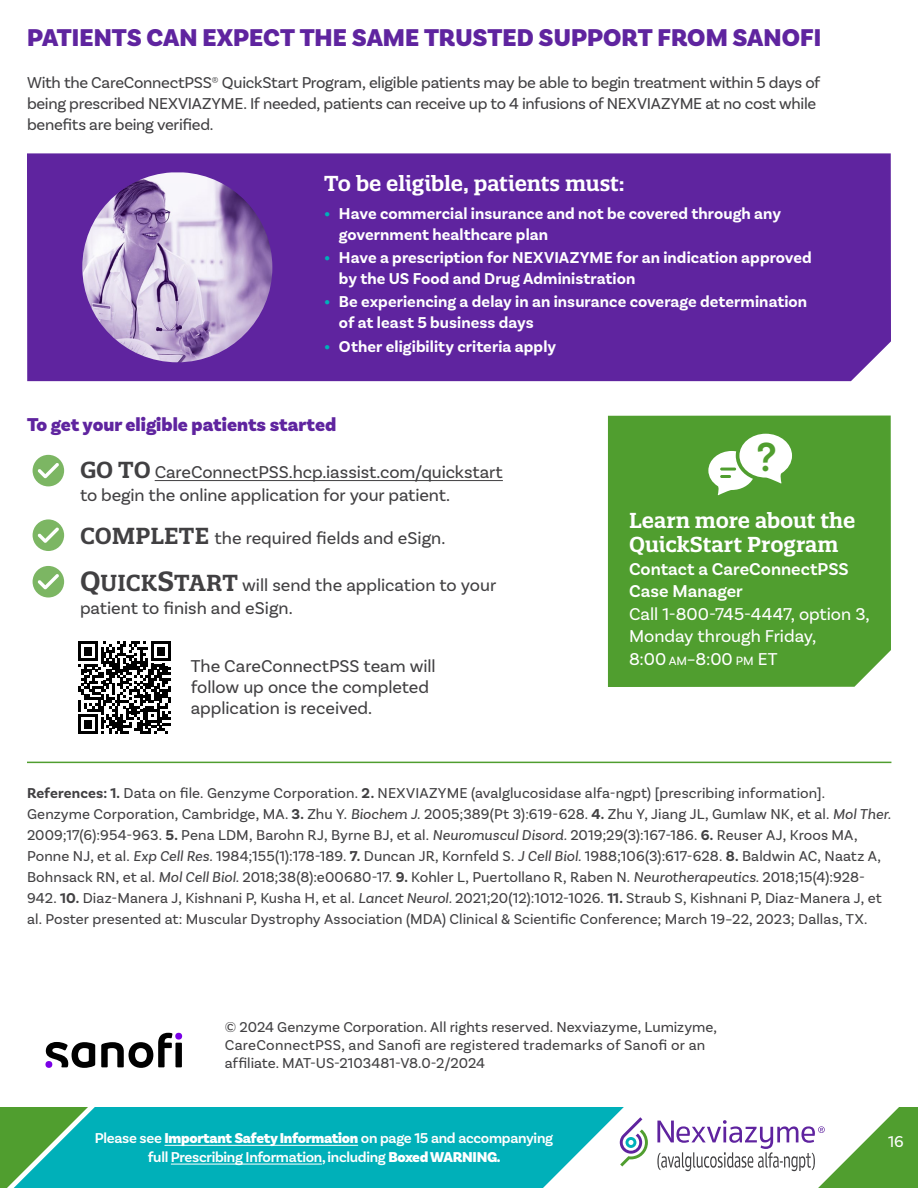
<style>
.page{position:relative;width:918px;height:1188px;background:#fff}
.page>*{position:absolute;margin:0;border:0;box-sizing:border-box;transform-origin:0 0}
.t1{font:600 41.4px "Basic Sans";color:#509e2f}
.t2{font:900 25.5px "Basic Sans";color:#5f249f}
.t3{font:600 21px/24px "Quatro Slab";letter-spacing:-.005em;color:#fff}
.t4{font:900 19.5px "Basic Sans";color:#5f249f}
.t5{font:18px/22.5px "Basic Sans";letter-spacing:-.005em;color:#414042}
.t6{font:18px/22.5px "Basic Sans";color:#fff}
.t7{font:600 18px/22.5px "Basic Sans";color:#fff}
.t8{font:700 16.5px/21px "Basic Sans";letter-spacing:.005em;color:#fff}
.t9{font:16.5px/21px "Basic Sans";letter-spacing:-.02em;color:#414042}
.t10{font:16.5px "Basic Sans";color:#fff}
.t11{font:15px/21px "Basic Sans";letter-spacing:.005em;color:#414042}
.t12{font:600 15px/18.8px "Basic Sans";letter-spacing:-.02em;color:#fff;text-align:center}
.s1{color:#00b0b9}
.s2{font-family:"Quatro Slab";font-weight:600;font-size:22.5px}
.s3{font-family:"Quatro Slab";font-weight:600;font-size:27px}
.s4{font-size:12.6px}
.s5{font-weight:700}
.s6{font-style:italic}
.s7{font-weight:900}
</style>
<div class="page">
<div style="left:88px;top:1107px;width:455px;height:81px;background:#00b0b9"></div>
<svg style="left:0;top:1107px;width:88px;height:81px;background:#3dac73"></svg>
<div style="left:27px;top:153px;width:864px;height:228px;background:#5f249f"></div>
<div style="left:608px;top:416px;width:283px;height:271px;background:#509e2f"></div>
<hr style="left:27px;top:762px;width:864px;height:1px;background:#509e2f">
<img style="left:82px;top:172px;width:190px;height:190px;border-radius:93px">
<svg style="left:708px;top:434px;width:84px;height:61px"></svg>
<div style="left:28px;top:451px;width:40px;height:40px;border:3px solid #fff;border-radius:50%"></div>
<div style="left:33px;top:455px;width:31px;height:31px;background:#7cb663;border-radius:50%"></div>
<svg style="left:38px;top:463px;width:21px;height:15px"></svg>
<div style="left:28px;top:515px;width:40px;height:40px;border:3px solid #fff;border-radius:50%"></div>
<div style="left:33px;top:519px;width:31px;height:32px;background:#7cb663;border-radius:50%"></div>
<svg style="left:38px;top:527px;width:21px;height:16px"></svg>
<div style="left:28px;top:562px;width:40px;height:40px;border:3px solid #fff;border-radius:50%"></div>
<div style="left:33px;top:566px;width:31px;height:32px;background:#7cb663;border-radius:50%"></div>
<svg style="left:38px;top:574px;width:21px;height:15px"></svg>
<hr style="left:165px;top:1145px;width:193px;height:1px;background:#fff">
<hr style="left:171px;top:1164px;width:151px;height:1px;background:#fff">
<hr style="left:155px;top:480px;width:348px;height:1px;background:#414042">
<svg style="left:543px;top:1107px;width:375px;height:81px"></svg>
<svg style="left:46px;top:1042px;width:49px;height:26px"></svg>
<div style="left:175px;top:1043px;width:7px;height:24px;background:#000"></div>
<svg style="left:101px;top:1033px;width:71px;height:35px"></svg>
<div style="left:45px;top:1061px;width:7px;height:7px;background:#7a00e6;border-radius:50%"></div>
<div style="left:175px;top:1033px;width:7px;height:7px;background:#7a00e6;border-radius:50%"></div>
<svg style="left:78px;top:641px;width:93px;height:93px"></svg>
<h2 class="t2" style="left:27px;top:22px;width:796px">PATIENTS CAN EXPECT THE SAME TRUSTED SUPPORT FROM SANOFI</h2>
<p class="t9" style="left:27px;top:72px;width:795px">With the CareConnectPSS® QuickStart Program, eligible patients may be able to begin treatment within 5 days of being prescribed NEXVIAZYME. If needed, patients can receive up to 4 infusions of NEXVIAZYME at no cost while benefits are being verified.</p>
<h3 class="t3" style="left:324px;top:172px;width:302px">To be eligible, patients must:</h3>
<p class="t8" style="left:339px;top:203px;width:444px;text-indent:-15px"><span class="s1">•</span> Have commercial insurance and not be covered through any government healthcare plan</p>
<p class="t8" style="left:339px;top:247px;width:474px;text-indent:-15px"><span class="s1">•</span> Have a prescription for NEXVIAZYME for an indication approved by the US Food and Drug Administration</p>
<p class="t8" style="left:339px;top:292px;width:470px;text-indent:-15px"><span class="s1">•</span> Be experiencing a delay in an insurance coverage determination of at least 5 business days</p>
<p class="t8" style="left:324px;top:336px;width:234px"><span class="s1">•</span> Other eligibility criteria apply</p>
<h3 class="t4" style="left:27px;top:412px;width:311px">To get your eligible patients started</h3>
<p class="t5" style="left:80px;top:461px;width:424px"><span class="s2">GO TO</span> CareConnectPSS.hcp.iassist.com/quickstart to begin the online application for your patient.</p>
<p class="t5" style="left:80px;top:526px;width:367px"><span class="s2">COMPLETE</span> the required fields and eSign.</p>
<p class="t5" style="left:80px;top:574px;width:418px"><span class="s3">Q</span><span class="s2">UICK</span><span class="s3">S</span><span class="s2">TART</span> will send the application to your patient to finish and eSign.</p>
<p class="t5" style="left:191px;top:655px;width:247px;line-height:21px">The CareConnectPSS team will follow up once the completed application is received.</p>
<h1 class="t1" style="left:757px;top:432px;width:21px">?</h1>
<h3 class="t3" style="left:629px;top:509px;width:228px">Learn more about the<br>QuickStart Program</h3>
<p class="t7" style="left:629px;top:558px;width:221px">Contact a CareConnectPSS<br>Case Manager</p>
<p class="t6" style="left:629px;top:602px;width:242px">Call 1-800-745-4447, option 3,<br>Monday through Friday,<br>8:00 <span class="s4">AM</span>–8:00 <span class="s4">PM</span> ET</p>
<p class="t11" style="left:27px;top:783px;width:865px"><span class="s5">References: 1.</span> Data on file. Genzyme Corporation. <span class="s5">2.</span> NEXVIAZYME (avalglucosidase alfa-ngpt) [prescribing information].<br>Genzyme Corporation, Cambridge, MA. <span class="s5">3.</span> Zhu Y. <span class="s6">Biochem J</span>. 2005;389(Pt 3):619-628. <span class="s5">4.</span> Zhu Y, Jiang JL, Gumlaw NK, et al. <span class="s6">Mol Ther.<br></span>2009;17(6):954-963. <span class="s5">5.</span> Pena LDM, Barohn RJ, Byrne BJ, et al. <span class="s6">Neuromuscul Disord.</span> 2019;29(3):167-186. <span class="s5">6.</span> Reuser AJ, Kroos MA, Ponne NJ, et al. <span class="s6">Exp Cell Res.</span> 1984;155(1):178-189. <span class="s5">7.</span> Duncan JR, Kornfeld S. <span class="s6">J Cell Biol.</span> 1988;106(3):617-628. <span class="s5">8.</span> Baldwin AC, Naatz A, Bohnsack RN, et al. <span class="s6">Mol Cell Biol.</span> 2018;38(8):e00680-17. <span class="s5">9.</span> Kohler L, Puertollano R, Raben N. <span class="s6">Neurotherapeutics.</span> 2018;15(4):928- 942. <span class="s5">10.</span> Diaz-Manera J, Kishnani P, Kusha H, et al. <span class="s6">Lancet Neurol.</span> 2021;20(12):1012-1026. <span class="s5">11.</span> Straub S, Kishnani P, Diaz-Manera J, et al. Poster presented at: Muscular Dystrophy Association (MDA) Clinical &amp; Scientific Conference; March 19–22, 2023; Dallas, TX.</p>
<p class="t11" style="left:225px;top:1018px;width:494px;line-height:18px">© 2024 Genzyme Corporation. All rights reserved. Nexviazyme, Lumizyme,<br>CareConnectPSS, and Sanofi are registered trademarks of Sanofi or an affiliate. MAT-US-2103481-V8.0-2/2024</p>
<p class="t12" style="left:95px;top:1129px;width:460px">Please see <span class="s7">Important Safety Information</span> on page 15 and accompanying full Prescribing Information, including <span class="s7">Boxed WARNING.</span></p>
<p class="t10" style="left:888px;top:1131px;width:17px">16</p>
</div>
